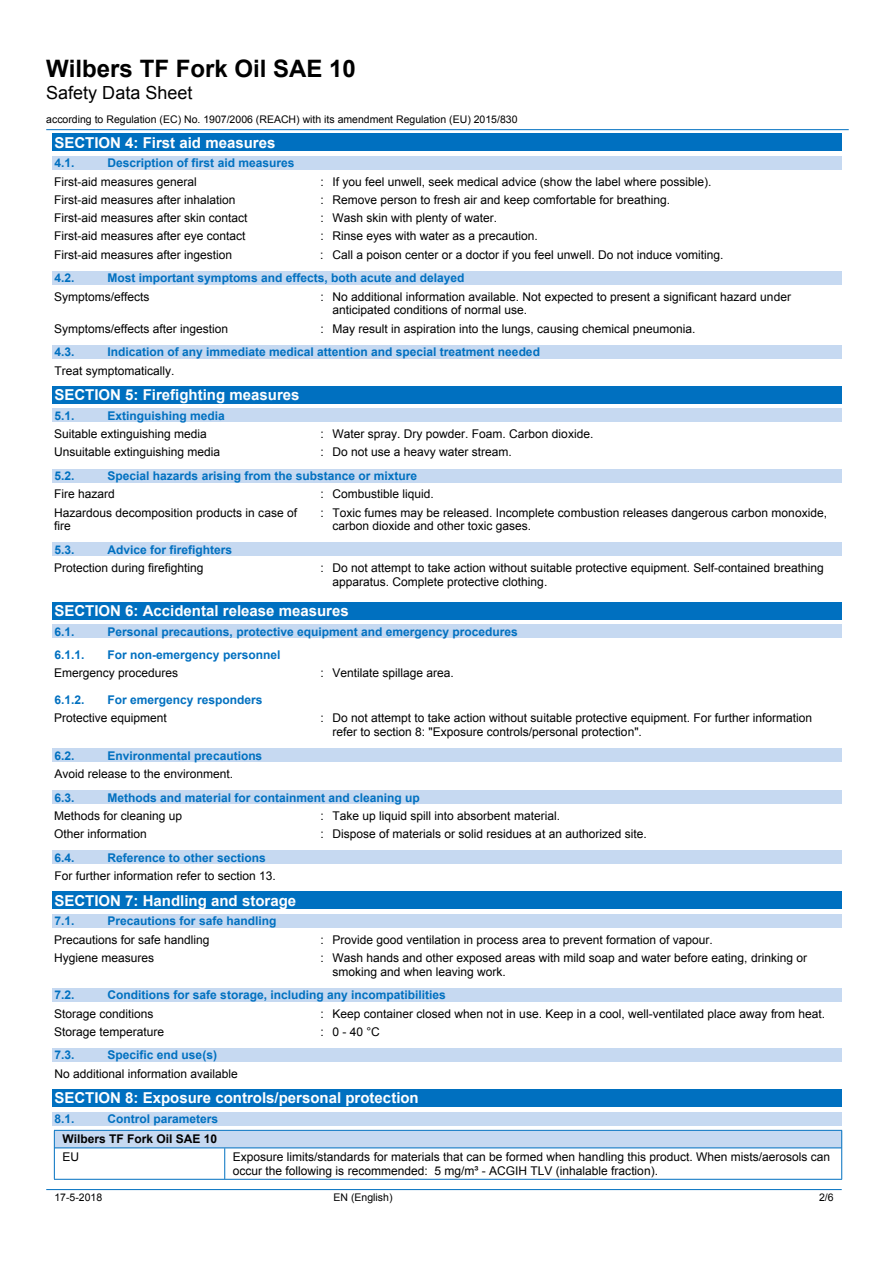
<style>
.page{position:relative;width:893px;height:1263px;background:#fff}
.page>*{position:absolute;margin:0;border:0;box-sizing:border-box;transform-origin:0 0}
.t1{font:700 24px "Arial";color:#000}
.t2{font:18px "Arial";color:#000}
.t3{font:700 15px "Arial";color:#fff}
.t4{font:12px/13.8px "Arial";color:#000}
.t5{font:700 12px/18.3px "Arial";color:#0070c0}
.t6{font:700 12px/20.5px "Arial";color:#000;text-align:right}
.t7{font:10.5px "Arial";color:#000}
.s1{font-weight:400;color:#000}
.s2{font-weight:700;color:#0070c0}
.s3{color:#0070c0}
</style>
<div class="page">
<hr style="left:46px;top:129px;width:803px;height:1px;background:#0070c0">
<hr style="left:46px;top:1189px;width:796px;height:1px;background:#0070c0">
<div style="left:52px;top:133px;width:790px;height:18px;background:#0070c0"></div>
<div style="left:52px;top:156px;width:790px;height:14px;background:#c6d9f1"></div>
<div style="left:52px;top:271px;width:790px;height:14px;background:#c6d9f1"></div>
<div style="left:52px;top:345px;width:790px;height:14px;background:#c6d9f1"></div>
<div style="left:52px;top:386px;width:790px;height:17px;background:#0070c0"></div>
<div style="left:52px;top:408px;width:790px;height:14px;background:#c6d9f1"></div>
<div style="left:52px;top:469px;width:790px;height:13px;background:#c6d9f1"></div>
<div style="left:52px;top:542px;width:790px;height:14px;background:#c6d9f1"></div>
<div style="left:52px;top:602px;width:790px;height:17px;background:#0070c0"></div>
<div style="left:52px;top:624px;width:790px;height:14px;background:#c6d9f1"></div>
<div style="left:52px;top:748px;width:790px;height:14px;background:#c6d9f1"></div>
<div style="left:52px;top:790px;width:790px;height:14px;background:#c6d9f1"></div>
<div style="left:52px;top:850px;width:790px;height:14px;background:#c6d9f1"></div>
<div style="left:52px;top:891px;width:790px;height:18px;background:#0070c0"></div>
<div style="left:52px;top:914px;width:790px;height:14px;background:#c6d9f1"></div>
<div style="left:52px;top:988px;width:790px;height:14px;background:#c6d9f1"></div>
<div style="left:52px;top:1048px;width:790px;height:14px;background:#c6d9f1"></div>
<div style="left:52px;top:1089px;width:790px;height:17px;background:#0070c0"></div>
<div style="left:52px;top:1112px;width:790px;height:13px;background:#c6d9f1"></div>
<div style="left:55px;top:1131px;width:786px;height:16px;background:#c6d9f1"></div>
<hr style="left:54px;top:1131px;width:1px;height:48px;background:#0070c0">
<hr style="left:841px;top:1131px;width:1px;height:48px;background:#0070c0">
<hr style="left:224px;top:1148px;width:1px;height:31px;background:#0070c0">
<hr style="left:54px;top:1130px;width:788px;height:1px;background:#0070c0">
<hr style="left:55px;top:1147px;width:786px;height:1px;background:#0070c0">
<hr style="left:54px;top:1179px;width:788px;height:1px;background:#0070c0">
<p class="t1" style="left:46px;top:52px;width:311px">Wilbers TF Fork Oil SAE 10</p>
<p class="t2" style="left:46px;top:80px;width:148px">Safety Data Sheet</p>
<p class="t7" style="left:46px;top:112px;width:473px">according to Regulation (EC) No. 1907/2006 (REACH) with its amendment Regulation (EU) 2015/830</p>
<p class="t3" style="left:54px;top:132px;width:223px">SECTION 4: First aid measures</p>
<p class="t5" style="left:54px;top:154px;width:22px">4.1.</p>
<p class="t5" style="left:54px;top:154px;width:242px;text-indent:54px">Description of first aid measures<br><span class="s1">First-aid measures general</span></p>
<p class="t4" style="left:320px;top:175px;width:393px">: If you feel unwell, seek medical advice (show the label where possible).</p>
<p class="t4" style="left:54px;top:193px;width:183px">First-aid measures after inhalation</p>
<p class="t4" style="left:320px;top:193px;width:351px">: Remove person to fresh air and keep comfortable for breathing.</p>
<p class="t4" style="left:54px;top:211px;width:195px">First-aid measures after skin contact</p>
<p class="t4" style="left:320px;top:211px;width:178px">: Wash skin with plenty of water.</p>
<p class="t4" style="left:54px;top:229px;width:193px">First-aid measures after eye contact</p>
<p class="t4" style="left:320px;top:229px;width:219px">: Rinse eyes with water as a precaution.</p>
<p class="t4" style="left:54px;top:248px;width:180px">First-aid measures after ingestion</p>
<p class="t4" style="left:320px;top:248px;width:405px">: Call a poison center or a doctor if you feel unwell. Do not induce vomiting.</p>
<p class="t5" style="left:54px;top:269px;width:22px">4.2.</p>
<p class="t5" style="left:54px;top:269px;width:412px;text-indent:54px">Most important symptoms and effects, both acute and delayed<br><span class="s1">Symptoms/effects</span></p>
<p class="t4" style="left:332px;top:290px;width:460px;text-indent:-12px">: No additional information available. Not expected to present a significant hazard under anticipated conditions of normal use.</p>
<p class="t4" style="left:54px;top:322px;width:176px">Symptoms/effects after ingestion</p>
<p class="t4" style="left:320px;top:322px;width:377px">: May result in aspiration into the lungs, causing chemical pneumonia.</p>
<p class="t5" style="left:54px;top:343px;width:22px">4.3.</p>
<p class="t5" style="left:54px;top:343px;width:487px;text-indent:53px">Indication of any immediate medical attention and special treatment needed<br><span class="s1">Treat symptomatically.</span></p>
<p class="t3" style="left:54px;top:385px;width:247px">SECTION 5: Firefighting measures</p>
<p class="t5" style="left:54px;top:407px;width:22px">5.1.</p>
<p class="t4" style="left:54px;top:406px;width:172px;line-height:18.3px;text-indent:54px"><span class="s2">Extinguishing media<br></span>Suitable extinguishing media</p>
<p class="t4" style="left:320px;top:427px;width:274px">: Water spray. Dry powder. Foam. Carbon dioxide.</p>
<p class="t4" style="left:54px;top:445px;width:168px">Unsuitable extinguishing media</p>
<p class="t4" style="left:320px;top:445px;width:193px">: Do not use a heavy water stream.</p>
<p class="t5" style="left:54px;top:467px;width:22px">5.2.</p>
<p class="t5" style="left:54px;top:467px;width:365px;text-indent:54px">Special hazards arising from the substance or mixture<br><span class="s1">Fire hazard</span></p>
<p class="t4" style="left:320px;top:487px;width:115px">: Combustible liquid.</p>
<p class="t4" style="left:54px;top:505px;width:244px">Hazardous decomposition products in case of fire</p>
<p class="t4" style="left:332px;top:505px;width:496px;text-indent:-12px">: Toxic fumes may be released. Incomplete combustion releases dangerous carbon monoxide, carbon dioxide and other toxic gases.</p>
<p class="t5" style="left:54px;top:541px;width:22px">5.3.</p>
<p class="t4" style="left:54px;top:541px;width:180px;line-height:18.3px;text-indent:54px"><span class="s2">Advice for firefighters<br></span>Protection during firefighting</p>
<p class="t4" style="left:332px;top:561px;width:493px;text-indent:-12px">: Do not attempt to take action without suitable protective equipment. Self-contained breathing apparatus. Complete protective clothing.</p>
<p class="t3" style="left:54px;top:601px;width:296px">SECTION 6: Accidental release measures</p>
<p class="t5" style="left:54px;top:623px;width:22px">6.1.</p>
<p class="t5" style="left:108px;top:623px;width:412px">Personal precautions, protective equipment and emergency procedures</p>
<p class="t5" style="left:54px;top:645px;width:32px">6.1.1.</p>
<p class="t5" style="left:54px;top:645px;width:228px;text-indent:54px">For non-emergency personnel<br><span class="s1">Emergency procedures</span></p>
<p class="t4" style="left:320px;top:666px;width:135px">: Ventilate spillage area.</p>
<p class="t5" style="left:54px;top:691px;width:32px">6.1.2.</p>
<p class="t5" style="left:54px;top:691px;width:210px;text-indent:54px">For emergency responders<br><span class="s1">Protective equipment</span></p>
<p class="t4" style="left:332px;top:711px;width:481px;text-indent:-12px">: Do not attempt to take action without suitable protective equipment. For further information refer to section 8: "Exposure controls/personal protection".</p>
<p class="t5" style="left:54px;top:747px;width:22px">6.2.</p>
<p class="t4" style="left:54px;top:746px;width:209px;line-height:18.3px;text-indent:53px"><span class="s2">Environmental precautions<br></span>Avoid release to the environment.</p>
<p class="t5" style="left:54px;top:788px;width:22px">6.3.</p>
<p class="t5" style="left:54px;top:788px;width:367px;text-indent:53px">Methods and material for containment and cleaning up<br><span class="s1">Methods for cleaning up</span></p>
<p class="t4" style="left:320px;top:809px;width:241px">: Take up liquid spill into absorbent material.</p>
<p class="t4" style="left:54px;top:827px;width:94px">Other information</p>
<p class="t4" style="left:320px;top:827px;width:328px">: Dispose of materials or solid residues at an authorized site.</p>
<p class="t5" style="left:54px;top:849px;width:22px">6.4.</p>
<p class="t4" style="left:54px;top:848px;width:223px;line-height:18.3px;text-indent:53px"><span class="s2">Reference to other sections<br></span>For further information refer to section 13.</p>
<p class="t3" style="left:54px;top:890px;width:243px">SECTION 7: Handling and storage</p>
<p class="t5" style="left:54px;top:912px;width:22px">7.1.</p>
<p class="t5" style="left:54px;top:912px;width:224px;text-indent:54px">Precautions for safe handling<br><span class="s1">Precautions for safe handling</span></p>
<p class="t4" style="left:320px;top:933px;width:394px">: Provide good ventilation in process area to prevent formation of vapour.</p>
<p class="t4" style="left:54px;top:951px;width:102px">Hygiene measures</p>
<p class="t4" style="left:332px;top:951px;width:476px;text-indent:-12px">: Wash hands and other exposed areas with mild soap and water before eating, drinking or smoking and when leaving work.</p>
<p class="t5" style="left:54px;top:986px;width:22px">7.2.</p>
<p class="t5" style="left:54px;top:986px;width:393px;text-indent:54px">Conditions for safe storage, including any incompatibilities<br><span class="s1">Storage conditions</span></p>
<p class="t4" style="left:320px;top:1006px;width:506px">: Keep container closed when not in use. Keep in a cool, well-ventilated place away from heat.</p>
<p class="t4" style="left:54px;top:1025px;width:112px">Storage temperature</p>
<p class="t4" style="left:320px;top:1025px;width:61px">: 0-40°C</p>
<p class="t5" style="left:54px;top:1046px;width:22px">7.3.</p>
<p class="t4" style="left:54px;top:1046px;width:185px;line-height:18.3px;text-indent:53px"><span class="s2">Specific end use(s)<br></span>No additional information available</p>
<p class="t3" style="left:54px;top:1088px;width:366px">SECTION 8: Exposure controls/personal protection</p>
<p class="t5" style="left:54px;top:1110px;width:22px">8.1.</p>
<p class="t6" style="left:62px;top:1109px;width:157px"><span class="s3">Control parameters<br></span>Wilbers TF Fork Oil SAE 10</p>
<p class="t4" style="left:62px;top:1150px;width:18px">EU</p>
<p class="t4" style="left:233px;top:1150px;width:599px">Exposure limits/standards for materials that can be formed when handling this product. When mists/aerosols can occur the following is recommended: 5 mg/m³ - ACGIH TLV (inhalable fraction).</p>
<p class="t7" style="left:54px;top:1191px;width:49px">17-5-2018</p>
<p class="t7" style="left:334px;top:1191px;width:60px">EN (English)</p>
<p class="t7" style="left:819px;top:1191px;width:16px">2/6</p>
</div>
